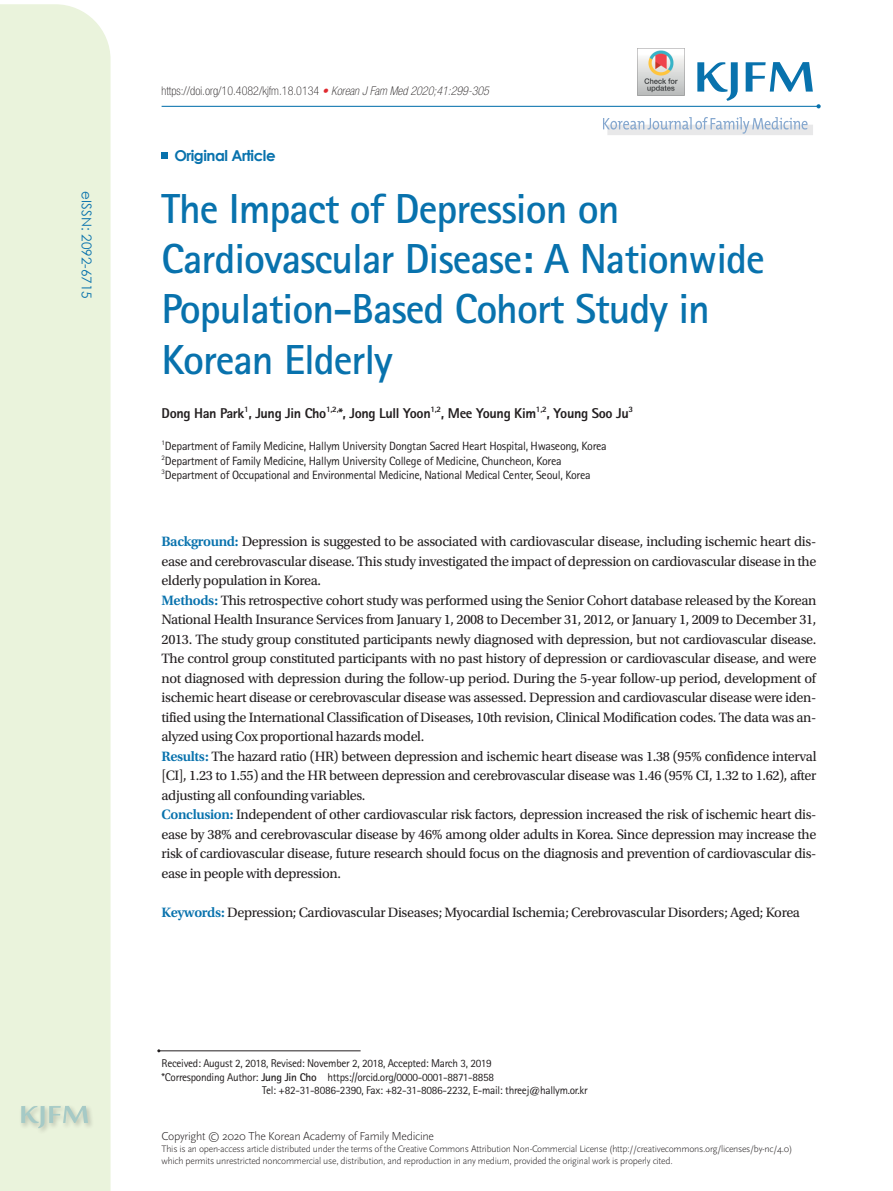
<style>
.page{position:relative;width:893px;height:1191px;background:#fff}
.page>*{position:absolute;margin:0;border:0;box-sizing:border-box;transform-origin:0 0}
.t1{font:700 42px/50.4px "Rotis Sans Serif Std";letter-spacing:-.025em;color:#0872ad}
.t2{font:700 15px "Century Gothic";letter-spacing:-.03em;color:#0872ad}
.t3{font:14.25px/19.5px "Utopia Std";letter-spacing:-.025em;color:#231f20}
.t4{font:800 14.25px "Rotis Sans Serif Std";letter-spacing:-.025em;color:#231f20}
.t5{font:13.5px "Century Gothic";color:#0872ad}
.t6{font:12px/14.4px "Rotis Sans Serif Std";letter-spacing:-.025em;color:#231f20}
.t7{font:100 condensed 12px "Helvetica Neue LT Std";color:#231f20}
.t8{font:300 12px "Scala Sans";letter-spacing:-.025em;color:#231f20}
.t9{font:11.25px "Rotis Sans Serif Std";letter-spacing:-.025em;color:#231f20}
.t10{font:300 9.75px/11.7px "Scala Sans";letter-spacing:-.025em;color:#231f20}
.s1{font-style:italic;color:#e02a30}
.s2{font-style:italic}
.s3{font-weight:600;color:#0872ad}
.s4{font-weight:700}
</style>
<div class="page">
<div style="left:0;top:4px;width:111px;height:1187px;background:#eaf3dc"></div>
<hr style="left:162px;top:106px;width:657px;height:1px;background:#0872ad">
<svg style="left:697px;top:62px;width:124px;height:46px"></svg>
<div style="left:607px;top:125px;width:206px;height:10px;background:#e8e8e9"></div>
<svg style="left:603px;top:117px;width:204px;height:17px"></svg>
<div style="left:19px;top:1103px;width:76px;height:31px;background:#231f20;opacity:.75"></div>
<svg style="left:21px;top:1106px;width:67px;height:22px"></svg>
<hr style="left:159px;top:1050px;width:202px;height:1px;background:#231f20">
<div style="left:162px;top:152px;width:6px;height:7px;background:#0872ad"></div>
<img style="left:638px;top:50px;width:46px;height:46px">
<p class="t5" style="left:96px;top:191px;width:109px;rotate:90deg">eISSN: 2092-6715</p>
<p class="t7" style="left:162px;top:84px;width:329px">https://doi.org/10.4082/kjfm.18.0134 <span class="s1">•</span> <span class="s2">Korean J Fam Med 2020;41:299-305</span></p>
<p class="t2" style="left:174px;top:144px;width:103px">Original Article</p>
<h1 class="t1" style="left:162px;top:182px;width:605px">The Impact of Depression on<br>Cardiovascular Disease: A Nationwide<br>Population-Based Cohort Study in<br>Korean Elderly</h1>
<p class="t4" style="left:162px;top:404px;width:473px">Dong Han Park<sup>1</sup>, Jung Jin Cho<sup>1,2,</sup>*, Jong Lull Yoon<sup>1,2</sup>, Mee Young Kim<sup>1,2</sup>, Young Soo Ju<sup>3</sup></p>
<p class="t6" style="left:162px;top:439px;width:447px"><sup>1</sup>Department of Family Medicine, Hallym University Dongtan Sacred Heart Hospital, Hwaseong, Korea<br><sup>2</sup>Department of Family Medicine, Hallym University College of Medicine, Chuncheon, Korea<br><sup>3</sup>Department of Occupational and Environmental Medicine, National Medical Center, Seoul, Korea</p>
<p class="t3" style="left:162px;top:532px;width:656px"><span class="s3">Background:</span> Depression is suggested to be associated with cardiovascular disease, including ischemic heart dis&shy;ease and cerebrovascular disease. This study investigated the impact of depression on cardiovascular disease in the elderly population in Korea.<br><span class="s3">Methods:</span> This retrospective cohort study was performed using the Senior Cohort database released by the Korean National Health Insurance Services from January 1, 2008 to December 31, 2012, or January 1, 2009 to December 31, 2013. The study group constituted participants newly diagnosed with depression, but not cardiovascular disease.<br>The control group constituted participants with no past history of depression or cardiovascular disease, and were not diagnosed with depression during the follow-up period. During the 5-year follow-up period, development of ischemic heart disease or cerebrovascular disease was assessed. Depression and cardiovascular disease were iden&shy;tified using the International Classification of Diseases, 10th revision, Clinical Modification codes. The data was an&shy;alyzed using Cox proportional hazards model.<br><span class="s3">Results:</span> The hazard ratio (HR) between depression and ischemic heart disease was 1.38 (95% confidence interval [CI], 1.23 to 1.55) and the HR between depression and cerebrovascular disease was 1.46 (95% CI, 1.32 to 1.62), after adjusting all confounding variables.<br><span class="s3">Conclusion:</span> Independent of other cardiovascular risk factors, depression increased the risk of ischemic heart dis&shy;ease by 38% and cerebrovascular disease by 46% among older adults in Korea. Since depression may increase the risk of cardiovascular disease, future research should focus on the diagnosis and prevention of cardiovascular dis&shy;ease in people with depression.</p>
<p class="t3" style="left:162px;top:902px;width:640px"><span class="s3">Keywords:</span> Depression; Cardiovascular Diseases; Myocardial Ischemia; Cerebrovascular Disorders; Aged; Korea</p>
<p class="t9" style="left:162px;top:1057px;width:332px">Received: August 2, 2018, Revised: November 2, 2018, Accepted: March 3, 2019</p>
<p class="t9" style="left:162px;top:1070px;width:334px">*Corresponding Author: <span class="s4">Jung Jin Cho</span> https://orcid.org/0000-0001-8871-8858</p>
<p class="t9" style="left:262px;top:1084px;width:327px">Tel: +82-31-8086-2390, Fax: +82-31-8086-2232, E-mail: threej@hallym.or.kr</p>
<p class="t8" style="left:162px;top:1129px;width:274px">Copyright © 2020 The Korean Academy of Family Medicine</p>
<p class="t10" style="left:162px;top:1143px;width:632px">This is an open-access article distributed under the terms of the Creative Commons Attribution Non-Commercial License (http://creativecommons.org/licenses/by-nc/4.0) which permits unrestricted noncommercial use, distribution, and reproduction in any medium, provided the original work is properly cited.</p>
</div>
